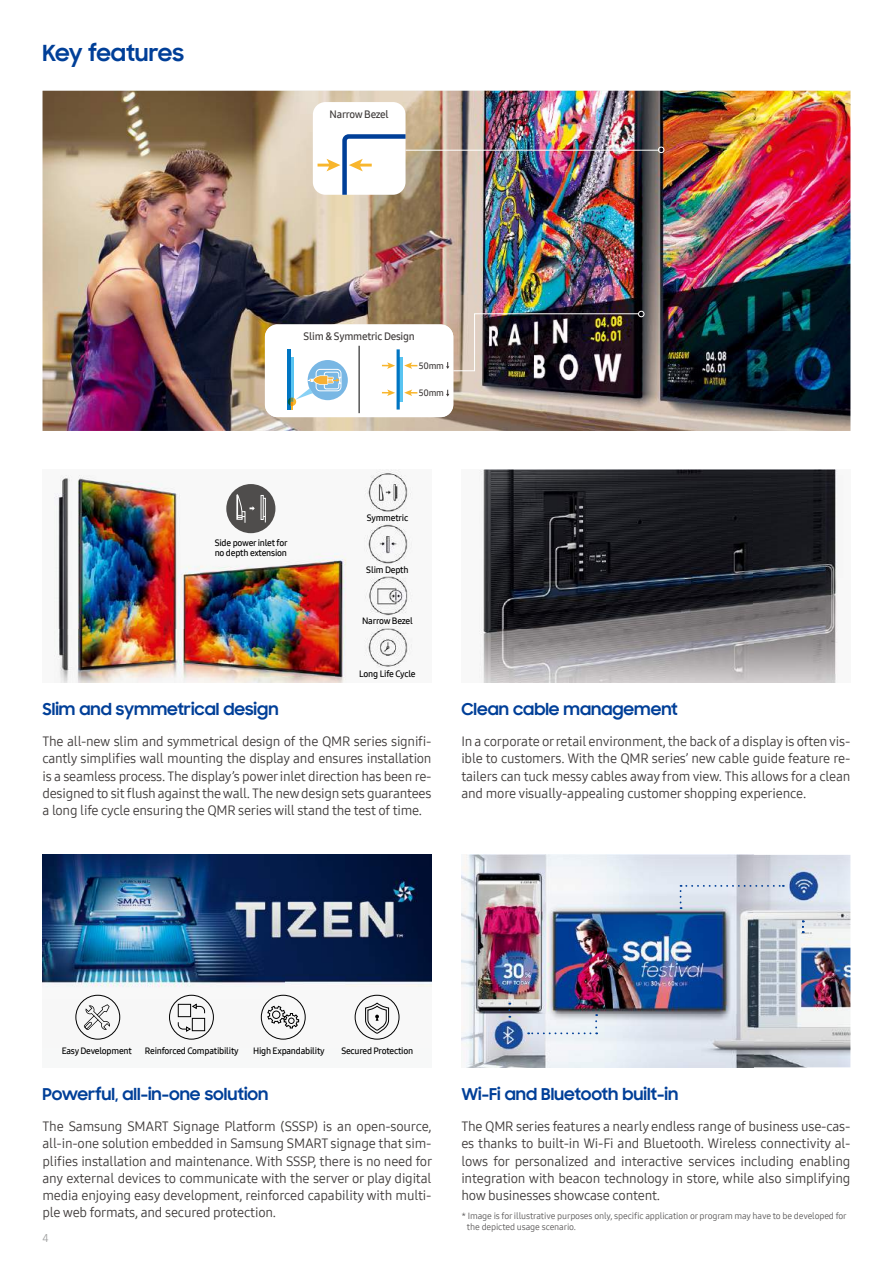
<style>
.page{position:relative;width:893px;height:1263px;background:#fff}
.page>*{position:absolute;margin:0;border:0;box-sizing:border-box;transform-origin:0 0}
.t1{font:700 22.5px "Samsung Sharp Sans";color:#003f98}
.t2{font:700 16.5px "Samsung Sharp Sans";color:#003f98}
.t3{font:13.5px/17.2px "Samsung One 400";letter-spacing:-.015em;color:#3e3a39;text-align:justify}
.t4{font:11.25px "Samsung One 400";color:#9fa0a0}
.t5{font:10.5px "Samsung One 600";letter-spacing:-.025em;color:#3e3a39}
.t6{font:9px/10.5px "Samsung One 600";letter-spacing:-.025em;color:#000}
.t7{font:9px/10.5px "Samsung One 400";letter-spacing:-.015em;color:#595757}
.t8{font:9px "Samsung One 600";letter-spacing:-.025em;color:#3e3a39}
</style>
<div class="page">
<img style="left:43px;top:91px;width:807px;height:340px">
<div style="left:265px;top:324px;width:188px;height:93px;background:#fff;border-radius:13px"></div>
<hr style="left:359px;top:346px;width:1px;height:67px;background:#000">
<svg style="left:404px;top:362px;width:13px;height:7px"></svg>
<svg style="left:382px;top:362px;width:13px;height:7px"></svg>
<svg style="left:404px;top:389px;width:13px;height:7px"></svg>
<svg style="left:382px;top:389px;width:13px;height:7px"></svg>
<hr style="left:399px;top:357px;width:4px;height:45px;background:#59c4f1">
<hr style="left:290px;top:357px;width:3px;height:45px;background:#59c4f1">
<hr style="left:397px;top:349px;width:3px;height:60px;background:#0075c2">
<hr style="left:287px;top:349px;width:3px;height:60px;background:#0075c2">
<svg style="left:308px;top:360px;width:40px;height:40px"></svg>
<svg style="left:288px;top:369px;width:53px;height:40px"></svg>
<svg style="left:446px;top:390px;width:3px;height:7px"></svg>
<hr style="left:406px;top:150px;width:252px;height:1px;background:#fff">
<div style="left:313px;top:102px;width:93px;height:93px;background:#fff;border-radius:13px"></div>
<svg style="left:318px;top:132px;width:92px;height:67px"></svg>
<img style="left:446px;top:311px;width:198px;height:60px">
<svg style="left:658px;top:147px;width:6px;height:6px"></svg>
<img style="left:54px;top:470px;width:359px;height:212px">
<img style="left:479px;top:470px;width:359px;height:212px">
<div style="left:43px;top:855px;width:389px;height:212px;background:#f7f8f8"></div>
<img style="left:43px;top:855px;width:389px;height:185px">
<div style="left:75px;top:995px;width:45px;height:44px;border:1px solid #000;border-radius:50%"></div>
<svg style="left:84px;top:1004px;width:26px;height:26px"></svg>
<div style="left:169px;top:995px;width:45px;height:44px;border:1px solid #000;border-radius:50%"></div>
<div style="left:178px;top:1004px;width:13px;height:13px;border:1px solid #000"></div>
<div style="left:192px;top:1018px;width:13px;height:13px;border:1px solid #000"></div>
<svg style="left:177px;top:1021px;width:15px;height:12px"></svg>
<svg style="left:191px;top:1003px;width:14px;height:11px"></svg>
<div style="left:261px;top:995px;width:45px;height:44px;border:1px solid #000;border-radius:50%"></div>
<svg style="left:267px;top:1005px;width:33px;height:24px"></svg>
<div style="left:355px;top:995px;width:44px;height:44px;border:1px solid #000;border-radius:50%"></div>
<svg style="left:365px;top:1002px;width:24px;height:32px"></svg>
<img style="left:461px;top:855px;width:389px;height:212px">
<svg style="left:528px;top:1014px;width:69px;height:20px"></svg>
<svg style="left:680px;top:885px;width:104px;height:24px;background:#d1d7e3"></svg>
<svg style="left:508px;top:1003px;width:2px;height:7px"></svg>
<svg style="left:802px;top:920px;width:2px;height:13px"></svg>
<div style="left:226px;top:484px;width:49px;height:49px;background:#4f4d4c;border-radius:50%"></div>
<div style="left:261px;top:495px;width:3px;height:25px;border:1px solid #fff"></div>
<svg style="left:262px;top:497px;width:4px;height:26px"></svg>
<svg style="left:236px;top:494px;width:19px;height:29px"></svg>
<h1 class="t1" style="left:43px;top:36px;width:143px">Key features</h1>
<p class="t5" style="left:330px;top:107px;width:61px">Narrow Bezel</p>
<p class="t5" style="left:304px;top:329px;width:113px">Slim &amp; Symmetric Design</p>
<p class="t8" style="left:419px;top:360px;width:27px">50mm</p>
<p class="t8" style="left:419px;top:387px;width:27px">50mm</p>
<p class="t6" style="left:215px;top:537px;width:74px">Side power inlet for no depth extension</p>
<p class="t2" style="left:43px;top:697px;width:238px">Slim and symmetrical design</p>
<p class="t6" style="left:367px;top:512px;width:43px">Symmetric</p>
<p class="t6" style="left:366px;top:565px;width:44px">Slim Depth</p>
<p class="t6" style="left:362px;top:616px;width:52px">Narrow Bezel</p>
<p class="t6" style="left:359px;top:668px;width:58px">Long Life Cycle</p>
<p class="t3" style="left:43px;top:733px;width:391px">The all-new slim and symmetrical design of the QMR series signifi&shy;cantly simplifies wall mounting the display and ensures installation is a seamless process. The display’s power inlet direction has been re&shy;designed to sit flush against the wall. The new design sets guarantees a long life cycle ensuring the QMR series will stand the test of time.</p>
<p class="t2" style="left:461px;top:697px;width:218px">Clean cable management</p>
<p class="t3" style="left:461px;top:733px;width:391px">In a corporate or retail environment, the back of a display is often vis&shy;ible to customers. With the QMR series’ new cable guide feature re&shy;tailers can tuck messy cables away from view. This allows for a clean and more visually-appealing customer shopping experience.</p>
<p class="t6" style="left:62px;top:1046px;width:72px">Easy Development</p>
<p class="t6" style="left:145px;top:1046px;width:95px">Reinforced Compatibility</p>
<p class="t6" style="left:253px;top:1046px;width:73px">High Expandability</p>
<p class="t6" style="left:341px;top:1046px;width:73px">Secured Protection</p>
<p class="t2" style="left:43px;top:1082px;width:227px">Powerful, all-in-one solution</p>
<p class="t3" style="left:43px;top:1117px;width:391px">The Samsung SMART Signage Platform (SSSP) is an open-source, all-in-one solution embedded in Samsung SMART signage that sim&shy;plifies installation and maintenance. With SSSP, there is no need for any external devices to communicate with the server or play digital media enjoying easy development, reinforced capability with multi&shy;ple web formats, and secured protection.</p>
<p class="t4" style="left:43px;top:1230px;width:8px">4</p>
<p class="t2" style="left:461px;top:1082px;width:218px">Wi-Fi and Bluetooth built-in</p>
<p class="t3" style="left:461px;top:1117px;width:391px">The QMR series features a nearly endless range of business use-cas&shy;es thanks to built-in Wi-Fi and Bluetooth. Wireless connectivity al&shy;lows for personalized and interactive services including enabling integration with beacon technology in store, while also simplifying how businesses showcase content.</p>
<p class="t7" style="left:467px;top:1211px;width:381px;text-indent:-6px">* Image is for illustrative purposes only, specific application or program may have to be developed for the depicted usage scenario.</p>
</div>
